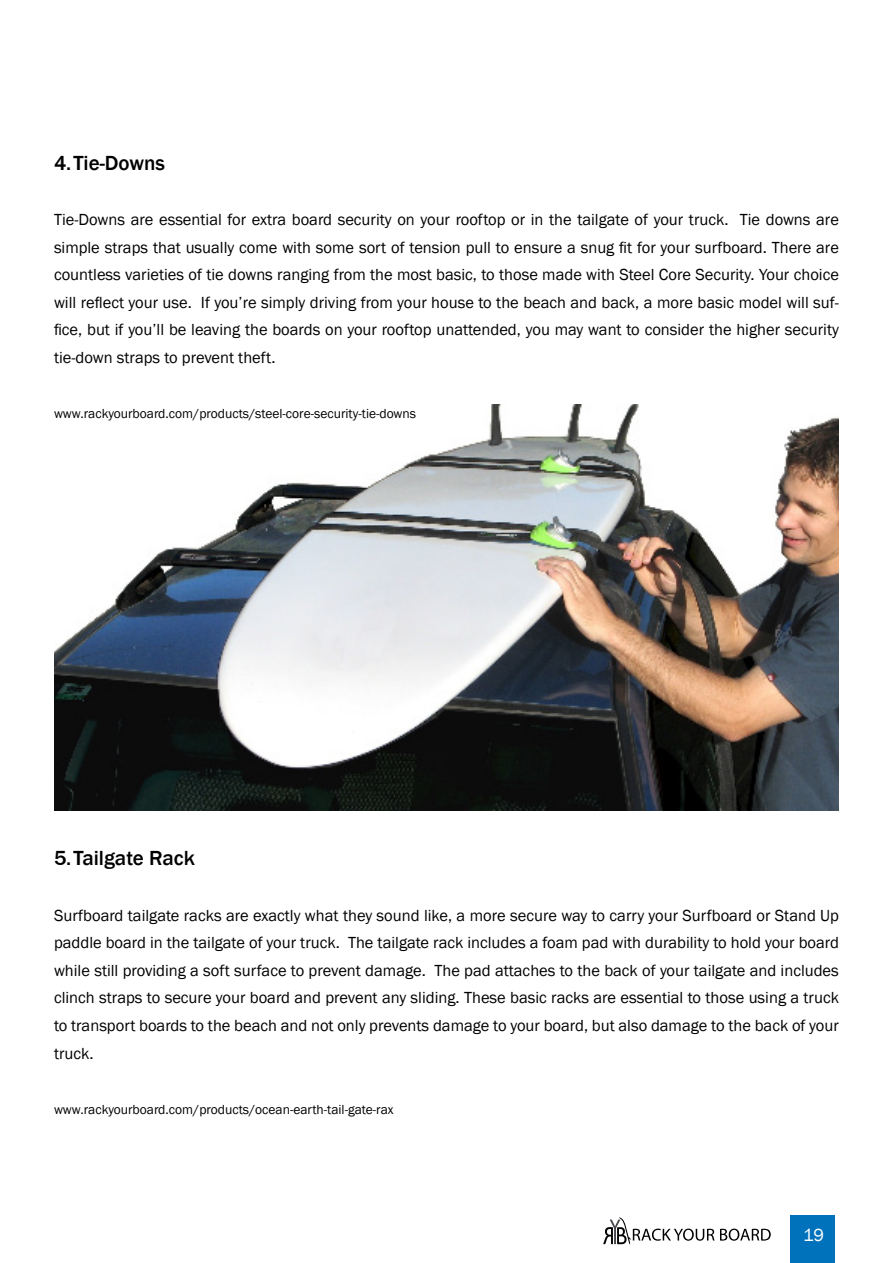
<style>
.page{position:relative;width:893px;height:1263px;background:#fff}
.page>*{position:absolute;margin:0;border:0;box-sizing:border-box;transform-origin:0 0}
.t1{font:500 21px "Franklin Gothic";color:#000}
.t2{font:18px "Franklin Gothic";color:#fff}
.t3{font:16.5px/27.6px "Franklin Gothic";color:#000;text-align:justify}
.t4{font:13.5px "Franklin Gothic";color:#000}
</style>
<div class="page">
<div style="left:790px;top:1215px;width:45px;height:48px;background:#0072bc"></div>
<svg style="left:603px;top:1217px;width:168px;height:27px"></svg>
<img style="left:54px;top:405px;width:785px;height:405px">
<p class="t1" style="left:54px;top:150px;width:113px">4.Tie-Downs</p>
<p class="t3" style="left:54px;top:206px;width:786px">Tie-Downs are essential for extra board security on your rooftop or in the tailgate of your truck. Tie downs are simple straps that usually come with some sort of tension pull to ensure a snug fit for your surfboard. There are countless varieties of tie downs ranging from the most basic, to those made with Steel Core Security. Your choice will reflect your use. If you’re simply driving from your house to the beach and back, a more basic model will suf&shy;fice, but if you’ll be leaving the boards on your rooftop unattended, you may want to consider the higher security tie-down straps to prevent theft.</p>
<p class="t4" style="left:54px;top:405px;width:364px">www.rackyourboard.com/products/steel-core-security-tie-downs</p>
<p class="t1" style="left:54px;top:845px;width:142px">5.Tailgate Rack</p>
<p class="t3" style="left:54px;top:901px;width:786px">Surfboard tailgate racks are exactly what they sound like, a more secure way to carry your Surfboard or Stand Up paddle board in the tailgate of your truck. The tailgate rack includes a foam pad with durability to hold your board while still providing a soft surface to prevent damage. The pad attaches to the back of your tailgate and includes clinch straps to secure your board and prevent any sliding. These basic racks are essential to those using a truck to transport boards to the beach and not only prevents damage to your board, but also damage to the back of your truck.</p>
<p class="t4" style="left:54px;top:1101px;width:341px">www.rackyourboard.com/products/ocean-earth-tail-gate-rax</p>
<p class="t2" style="left:803px;top:1223px;width:22px">19</p>
</div>
